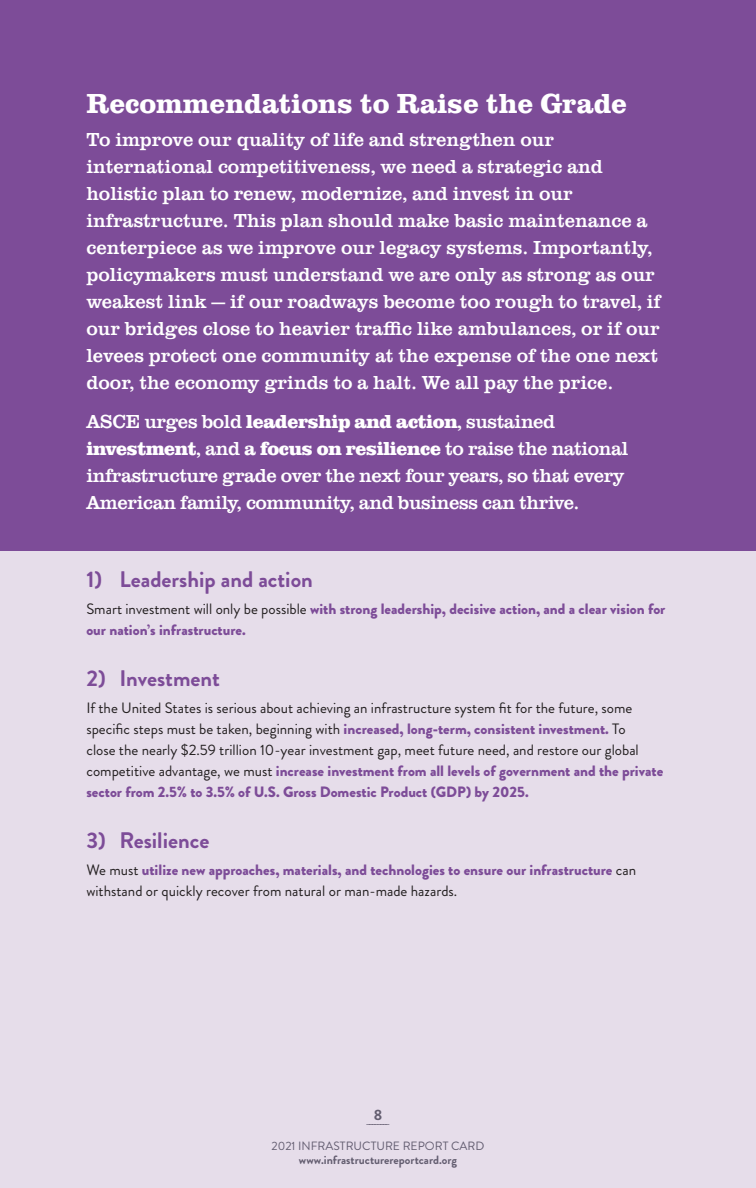
<style>
.page{position:relative;width:756px;height:1188px;background:#e6ddea}
.page>*{position:absolute;margin:0;border:0;box-sizing:border-box;transform-origin:0 0}
.t1{font:700 28.5px "Clarendon URW";color:#fff}
.t2{font:700 22.5px "Brandon Grotesque";color:#7d4c98}
.t3{font:19.5px/27px "Clarendon URW";color:#fff}
.t4{font:19.5px/27px "Clarendon URW";letter-spacing:-.02em;color:#fff}
.t5{font:15px/21px "Brandon Grotesque";color:#231f20}
.t6{font:900 15px/21px "Brandon Grotesque";color:#7d4c98}
.t7{font:12px/25.5px "Brandon Grotesque";color:#5e6267;text-align:center}
.t8{font:700 12px "Brandon Grotesque";color:#5e6267}
.s1{font-weight:700;font-stretch:expanded}
.s2{font-weight:700}
.s3{font-weight:400;color:#231f20}
.s4{font-weight:900;color:#7d4c98}
</style>
<div class="page">
<div style="left:0;top:0;width:756px;height:551px;background:#7d4c98"></div>
<h1 class="t1" style="left:86px;top:86px;width:542px">Recommendations to Raise the Grade</h1>
<p class="t3" style="left:86px;top:126px;width:576px">To improve our quality of life and strengthen our international competitiveness, we need a strategic and holistic plan to renew, modernize, and invest in our infrastructure. This plan should make basic maintenance a centerpiece as we improve our legacy systems. Importantly, policymakers must understand we are only as strong as our weakest link — if our roadways become too rough to travel, if our bridges close to heavier traffic like ambulances, or if our levees protect one community at the expense of the one next door, the economy grinds to a halt. We all pay the price.</p>
<p class="t4" style="left:86px;top:408px;width:544px">ASCE urges bold <span class="s1">leadership and action</span>, sustained <span class="s1">investment</span>, and <span class="s2">a</span> <span class="s1">focus on resilience</span> to raise the national infrastructure grade over the next four years, so that every American family, community, and business can thrive.</p>
<p class="t2" style="left:86px;top:563px;width:228px">1) Leadership and action</p>
<p class="t6" style="left:86px;top:598px;width:581px"><span class="s3">Smart investment will only be possible</span> with strong leadership, decisive action, and a clear vision for our nation’s infrastructure.</p>
<p class="t2" style="left:86px;top:662px;width:135px">2) Investment</p>
<p class="t5" style="left:86px;top:697px;width:578px">If the United States is serious about achieving an infrastructure system fit for the future, some specific steps must be taken, beginning with <span class="s4">increased, long-term, consistent investment.</span> To<br>close the nearly $2.59 trillion 10-year investment gap, meet future need, and restore our global competitive advantage, we must <span class="s4">increase investment from all levels of government and the private sector from 2.5% to 3.5% of U.S. Gross Domestic Product (GDP) by 2025.</span></p>
<p class="t2" style="left:86px;top:824px;width:125px">3) Resilience</p>
<p class="t6" style="left:86px;top:859px;width:551px"><span class="s3">We must</span> utilize new approaches, materials, and technologies to ensure our infrastructure <span class="s3">can withstand or quickly recover from natural or man-made hazards.</span></p>
<p class="t7" style="left:272px;top:1108px;width:214px"><sup>8</sup>________<br>2021 INFRASTRUCTURE REPORT CARD</p>
<p class="t8" style="left:299px;top:1152px;width:160px">www.infrastructurereportcard.org</p>
</div>
